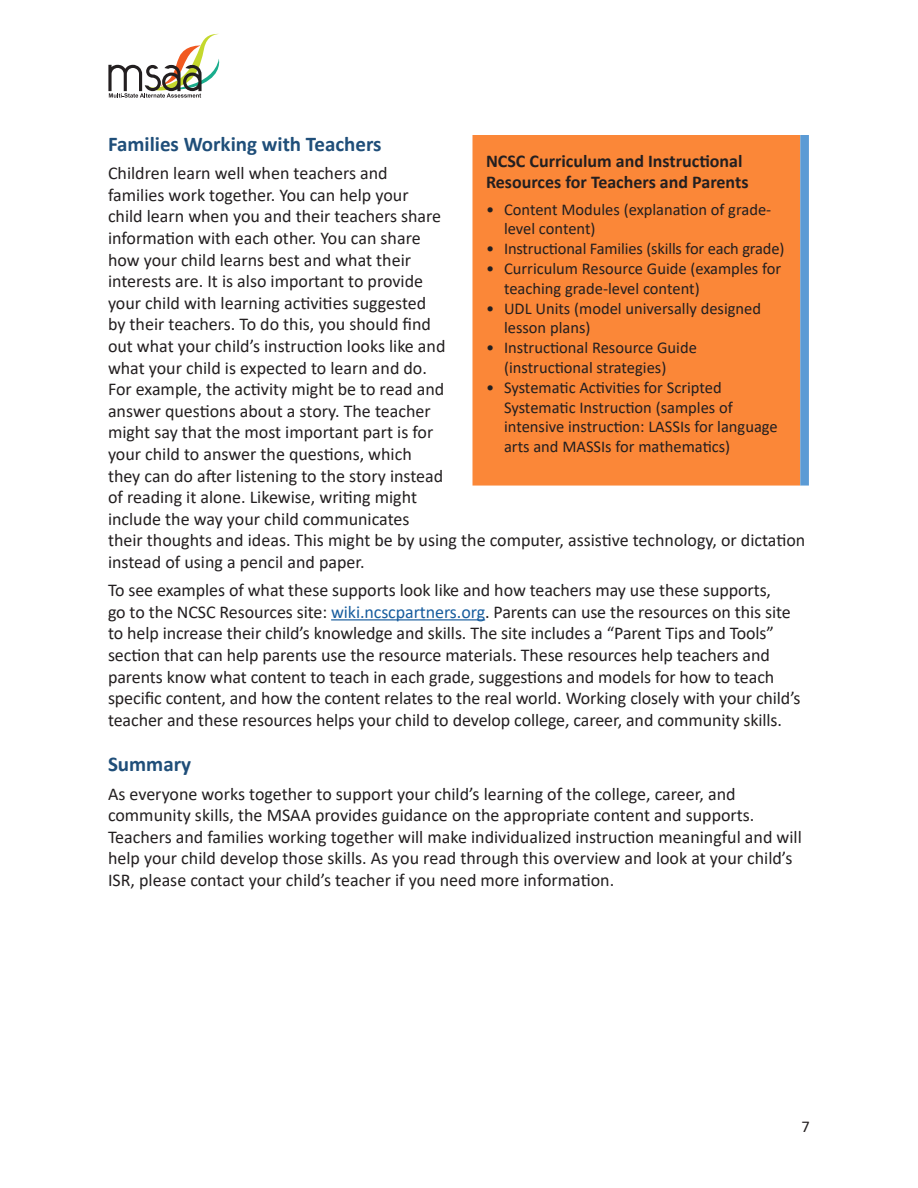
<style>
.page{position:relative;width:918px;height:1188px;background:#fff}
.page>*{position:absolute;margin:0;border:0;box-sizing:border-box;transform-origin:0 0}
.t1{font:700 21px "Calibri";color:#1f4e79}
.t2{font:18px/21.6px "Calibri";color:#231f20}
.t3{font:700 18px/21.6px "Calibri";color:#231f20}
.t4{font:16.5px/19.8px "Calibri";color:#231f20}
.s1{color:#175d9e}
</style>
<div class="page">
<svg style="left:108px;top:33px;width:112px;height:65px"></svg>
<hr style="left:331px;top:619px;width:154px;height:1px;background:#175d9e">
<div style="left:472px;top:135px;width:328px;height:351px;background:#fb8738"></div>
<svg style="left:800px;top:135px;width:9px;height:351px;background:#619dd4"></svg>
<p class="t1" style="left:108px;top:129px;width:275px">Families Working with Teachers</p>
<p class="t2" style="left:108px;top:162px;width:699px">Children learn well when teachers and<br>families work together. You can help your<br>child learn when you and their teachers share<br>information with each other. You can share<br>how your child learns best and what their<br>interests are. It is also important to provide<br>your child with learning activities suggested<br>by their teachers. To do this, you should find<br>out what your child’s instruction looks like and<br>what your child is expected to learn and do.<br>For example, the activity might be to read and<br>answer questions about a story. The teacher<br>might say that the most important part is for<br>your child to answer the questions, which<br>they can do after listening to the story instead<br>of reading it alone. Likewise, writing might<br>include the way your child communicates<br>their thoughts and ideas. This might be by using the computer, assistive technology, or dictation instead of using a pencil and paper.</p>
<p class="t2" style="left:108px;top:579px;width:694px">To see examples of what these supports look like and how teachers may use these supports,<br>go to the NCSC Resources site: <span class="s1">wiki.ncscpartners.org</span>. Parents can use the resources on this site to help increase their child’s knowledge and skills. The site includes a “Parent Tips and Tools” section that can help parents use the resource materials. These resources help teachers and parents know what content to teach in each grade, suggestions and models for how to teach specific content, and how the content relates to the real world. Working closely with your child’s teacher and these resources helps your child to develop college, career, and community skills.</p>
<p class="t1" style="left:108px;top:749px;width:85px">Summary</p>
<p class="t2" style="left:108px;top:782px;width:695px">As everyone works together to support your child’s learning of the college, career, and community skills, the MSAA provides guidance on the appropriate content and supports.<br>Teachers and families working together will make individualized instruction meaningful and will help your child develop those skills. As you read through this overview and look at your child’s ISR, please contact your child’s teacher if you need more information.</p>
<p class="t3" style="left:486px;top:149px;width:264px">NCSC Curriculum and Instructional<br>Resources for Teachers and Parents</p>
<p class="t4" style="left:504px;top:199px;width:269px;text-indent:-18px">• Content Modules (explanation of grade&shy;level content)</p>
<p class="t4" style="left:486px;top:238px;width:300px">• Instructional Families (skills for each grade)</p>
<p class="t4" style="left:504px;top:258px;width:279px;text-indent:-18px">• Curriculum Resource Guide (examples for teaching grade-level content)</p>
<p class="t4" style="left:504px;top:298px;width:259px;text-indent:-18px">• UDL Units (model universally designed lesson plans)</p>
<p class="t4" style="left:504px;top:337px;width:194px;text-indent:-18px">• Instructional Resource Guide (instructional strategies)</p>
<p class="t4" style="left:504px;top:377px;width:275px;text-indent:-18px">• Systematic Activities for Scripted Systematic Instruction (samples of intensive instruction: LASSIs for language arts and MASSIs for mathematics)</p>
<p class="t4" style="left:802px;top:1117px;width:10px">7</p>
</div>
